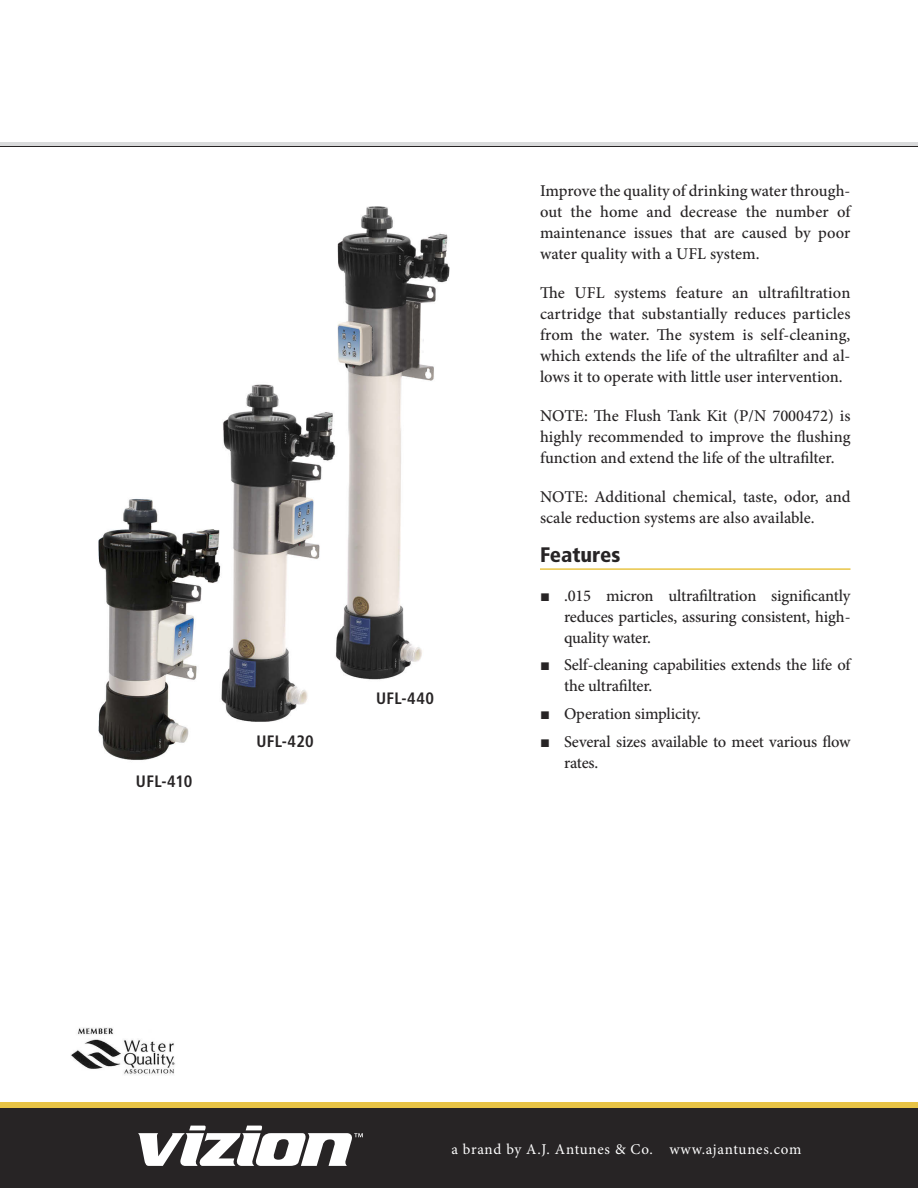
<style>
.page{position:relative;width:918px;height:1188px;background:#fff}
.page>*{position:absolute;margin:0;border:0;box-sizing:border-box;transform-origin:0 0}
.t1{font:900 condensed 21px "Frutiger LT Std";color:#272425}
.t2{font:500 16.5px/21px "Minion Pro";letter-spacing:-.005em;color:#272425;text-align:justify}
.t3{font:700 condensed 16.5px "Frutiger LT Std";letter-spacing:.015em;color:#272425}
.t4{font:15px "Minion Pro";letter-spacing:.045em;color:#fff}
.s1{font-family:"Arial";font-weight:400}
</style>
<div class="page">
<div style="left:0;top:1102px;width:918px;height:86px;background:#e8c446"></div>
<div style="left:0;top:1108px;width:918px;height:80px;background:#272425"></div>
<hr style="left:0;top:144px;width:918px;height:3px;background:#272425">
<hr style="left:0;top:142px;width:918px;height:3px;background:#d9dadb">
<svg style="left:138px;top:1126px;width:225px;height:40px"></svg>
<hr style="left:540px;top:568px;width:310px;height:2px;background:#e8c446">
<img style="left:98px;top:206px;width:352px;height:554px">
<img style="left:71px;top:1027px;width:104px;height:48px">
<p class="t3" style="left:136px;top:772px;width:58px">UFL-410</p>
<p class="t3" style="left:256px;top:732px;width:59px">UFL-420</p>
<p class="t3" style="left:376px;top:688px;width:60px">UFL-440</p>
<p class="t2" style="left:540px;top:180px;width:312px">Improve the quality of drinking water through&shy;out the home and decrease the number of maintenance issues that are caused by poor water quality with a UFL system.</p>
<p class="t2" style="left:540px;top:282px;width:312px">The UFL systems feature an ultrafiltration cartridge that substantially reduces particles from the water. The system is self-cleaning, which extends the life of the ultrafilter and al&shy;lows it to operate with little user intervention.</p>
<p class="t2" style="left:540px;top:405px;width:312px">NOTE: The Flush Tank Kit (P/N 7000472) is highly recommended to improve the flushing function and extend the life of the ultrafilter.</p>
<p class="t2" style="left:540px;top:486px;width:312px">NOTE: Additional chemical, taste, odor, and scale reduction systems are also available.</p>
<p class="t1" style="left:540px;top:542px;width:82px">Features</p>
<p class="t2" style="left:564px;top:585px;width:288px;text-indent:-24px"><span class="s1">■</span> .015 micron ultrafiltration significantly reduces particles, assuring consistent, high&shy;quality water.</p>
<p class="t2" style="left:564px;top:655px;width:288px;text-indent:-24px"><span class="s1">■</span> Self-cleaning capabilities extends the life of the ultrafilter.</p>
<p class="t2" style="left:540px;top:703px;width:163px"><span class="s1">■</span> Operation simplicity.</p>
<p class="t2" style="left:564px;top:731px;width:288px;text-indent:-24px"><span class="s1">■</span> Several sizes available to meet various flow rates.</p>
<p class="t4" style="left:451px;top:1139px;width:351px">a brand by A.J. Antunes &amp; Co. www.ajantunes.com</p>
</div>
